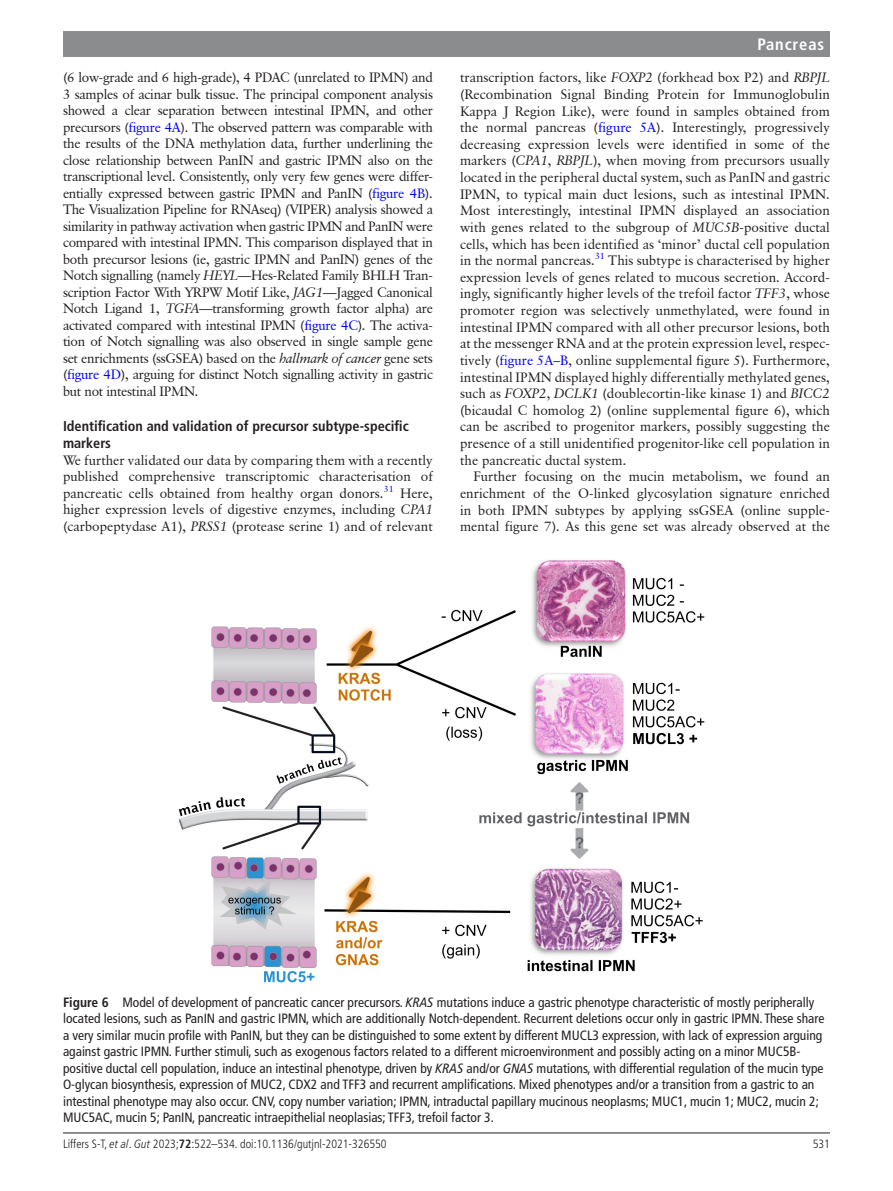
<style>
.page{position:relative;width:893px;height:1191px;background:#fff}
.page>*{position:absolute;margin:0;border:0;box-sizing:border-box;transform-origin:0 0}
.t1{font:700 condensed 16.5px "Frutiger LT Pro";letter-spacing:.055em;color:#fff}
.t2{font:700 condensed 14.25px/17.2px "Frutiger LT Pro";color:#231f20}
.t3{font:13.5px/16.6px "Classical Garamond BT";color:#231f20;text-align:justify}
.t4{font:condensed 13.5px/16.5px "Frutiger LT Pro";color:#231f20}
.t5{font:300 condensed 12px "Frutiger LT Pro";color:#231f20}
.s1{color:#00f}
.s2{font-style:italic}
.s3{font-weight:700}
</style>
<div class="page">
<hr style="left:63px;top:1132px;width:767px;height:1px;background:#231f20">
<div style="left:63px;top:31px;width:767px;height:25px;background:#8a8c8e"></div>
<img style="left:178px;top:560px;width:527px;height:422px">
<p class="t3" style="left:63px;top:69px;width:372px">(6 low-grade and 6 high-grade), 4 PDAC (unrelated to IPMN) and 3 samples of acinar bulk tissue. The principal component analysis showed a clear separation between intestinal IPMN, and other precursors (<span class="s1">figure 4A</span>). The observed pattern was comparable with the results of the DNA methylation data, further underlining the close relationship between PanIN and gastric IPMN also on the transcriptional level. Consistently, only very few genes were differ&shy;entially expressed between gastric IPMN and PanIN (<span class="s1">figure 4B</span>).<br>The Visualization Pipeline for RNAseq) (VIPER) analysis showed a similarity in pathway activation when gastric IPMN and PanIN were compared with intestinal IPMN. This comparison displayed that in both precursor lesions (ie, gastric IPMN and PanIN) genes of the Notch signalling (namely <span class="s2">HEYL</span>—Hes-Related Family BHLH Tran&shy;scription Factor With YRPW Motif Like, <span class="s2">JAG1</span>—Jagged Canonical Notch Ligand 1, <span class="s2">TGFA</span>—transforming growth factor alpha) are activated compared with intestinal IPMN (<span class="s1">figure 4C</span>). The activa&shy;tion of Notch signalling was also observed in single sample gene set enrichments (ssGSEA) based on the <span class="s2">hallmark of cancer</span> gene sets (<span class="s1">figure 4D</span>), arguing for distinct Notch signalling activity in gastric but not intestinal IPMN.</p>
<p class="t2" style="left:63px;top:417px;width:347px">Identification and validation of precursor subtype-specific markers</p>
<p class="t3" style="left:63px;top:452px;width:371px">We further validated our data by comparing them with a recently published comprehensive transcriptomic characterisation of pancreatic cells obtained from healthy organ donors.<sup>31</sup> Here, higher expression levels of digestive enzymes, including <span class="s2">CPA1 </span>(carbopeptydase A1), <span class="s2">PRSS1</span> (protease serine 1) and of relevant</p>
<p class="t1" style="left:757px;top:34px;width:68px">Pancreas</p>
<p class="t3" style="left:460px;top:69px;width:371px">transcription factors, like <span class="s2">FOXP2</span> (forkhead box P2) and <span class="s2">RBPJL </span>(Recombination Signal Binding Protein for Immunoglobulin Kappa J Region Like), were found in samples obtained from the normal pancreas (<span class="s1">figure 5A</span>). Interestingly, progressively decreasing expression levels were identified in some of the markers (<span class="s2">CPA1</span>, <span class="s2">RBPJL</span>), when moving from precursors usually located in the peripheral ductal system, such as PanIN and gastric IPMN, to typical main duct lesions, such as intestinal IPMN.<br>Most interestingly, intestinal IPMN displayed an association with genes related to the subgroup of <span class="s2">MUC5B</span>-positive ductal cells, which has been identified as ‘minor’ ductal cell population in the normal pancreas.<sup>31</sup> This subtype is characterised by higher expression levels of genes related to mucous secretion. Accord&shy;ingly, significantly higher levels of the trefoil factor <span class="s2">TFF3</span>, whose promoter region was selectively unmethylated, were found in intestinal IPMN compared with all other precursor lesions, both at the messenger RNA and at the protein expression level, respec&shy;tively (<span class="s1">figure 5A–B</span>, online supplemental figure 5). Furthermore, intestinal IPMN displayed highly differentially methylated genes, such as <span class="s2">FOXP2</span>, <span class="s2">DCLK1</span> (doublecortin-like kinase 1) and <span class="s2">BICC2 </span>(bicaudal C homolog 2) (online supplemental figure 6), which can be ascribed to progenitor markers, possibly suggesting the presence of a still unidentified progenitor-like cell population in the pancreatic ductal system.</p>
<p class="t3" style="left:460px;top:468px;width:371px;text-indent:14px">Further focusing on the mucin metabolism, we found an enrichment of the O-linked glycosylation signature enriched in both IPMN subtypes by applying ssGSEA (online supple&shy;mental figure 7). As this gene set was already observed at the</p>
<p class="t4" style="left:63px;top:993px;width:763px"><span class="s3">Figure 6</span> Model of development of pancreatic cancer precursors. <span class="s2">KRAS</span> mutations induce a gastric phenotype characteristic of mostly peripherally located lesions, such as PanIN and gastric IPMN, which are additionally Notch-dependent. Recurrent deletions occur only in gastric IPMN. These share a very similar mucin profile with PanIN, but they can be distinguished to some extent by different MUCL3 expression, with lack of expression arguing against gastric IPMN. Further stimuli, such as exogenous factors related to a different microenvironment and possibly acting on a minor MUC5B&shy;positive ductal cell population, induce an intestinal phenotype, driven by <span class="s2">KRAS</span> and/or <span class="s2">GNAS</span> mutations, with differential regulation of the mucin type O-glycan biosynthesis, expression of MUC2, CDX2 and TFF3 and recurrent amplifications. Mixed phenotypes and/or a transition from a gastric to an intestinal phenotype may also occur. CNV, copy number variation; IPMN, intraductal papillary mucinous neoplasms; MUC1, mucin 1; MUC2, mucin 2; MUC5AC, mucin 5; PanIN, pancreatic intraepithelial neoplasias; TFF3, trefoil factor 3.</p>
<p class="t5" style="left:63px;top:1136px;width:325px">Liffers S-T, <span class="s2">et al</span>. <span class="s2">Gut</span> 2023;<span class="s3">72</span>:522–534. doi:10.1136/gutjnl-2021-326550</p>
<p class="t5" style="left:813px;top:1136px;width:19px">531</p>
</div>
